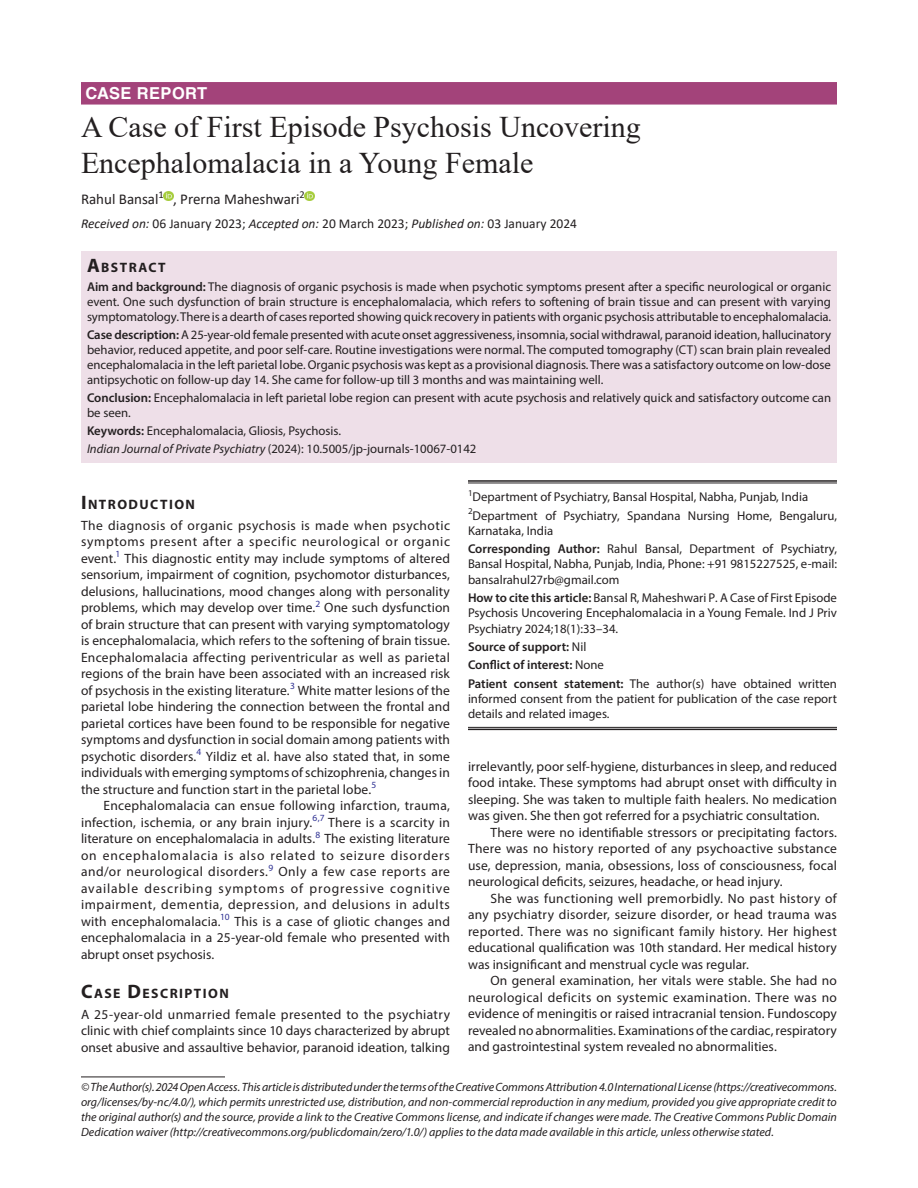
<style>
.page{position:relative;width:918px;height:1188px;background:#fff}
.page>*{position:absolute;margin:0;border:0;box-sizing:border-box;transform-origin:0 0}
.t1{font:30px/36px "Times New Roman";color:#231f20}
.ArticleType{font:700 16.5px "Helvetica LT Std";letter-spacing:.025em;color:#fff}
.AuthorName{font:15px "Calibri";color:#231f20}
.Head-1{font:700 13.65px "Myriad Pro";letter-spacing:.105em;color:#231f20}
.AbstractTitle{font:700 13.65px "Myriad Pro";letter-spacing:.105em;color:#231f20}
.Para-NoIndent{font:13.5px/16.5px "Myriad Pro";letter-spacing:.005em;color:#231f20;text-align:justify}
.Para-Indent{font:13.5px/16.5px "Myriad Pro";letter-spacing:.005em;color:#231f20;text-align:justify}
.PAS_History{font:13.5px "Calibri";color:#231f20}
.Abstract-Para-first{font:12.75px/15px "Myriad Pro";color:#231f20;text-align:justify}
.How_to_Cite{font:12.75px/15.3px "Myriad Pro";color:#231f20;text-align:justify}
.Corresponding_Author{font:12.75px/15.3px "Myriad Pro";color:#231f20;text-align:justify}
.COI{font:12.75px/15.3px "Myriad Pro";color:#231f20;text-align:justify}
.JT_DOI{font:12.75px "Myriad Pro";color:#231f20}
.Affiliation{font:12.75px/15.3px "Myriad Pro";color:#231f20}
.Affiliation-first{font:12.75px "Myriad Pro";color:#231f20}
.Keywords{font:12.75px "Myriad Pro";color:#231f20}
.Source{font:600 12.75px "Myriad Pro";color:#231f20}
.FootNote{font:italic 12px/15px "Myriad Pro";color:#231f20;text-align:justify}
.s1{font-style:italic}
.s2{font-size:19.5px}
.s3{font-weight:600}
.s4{font-weight:400}
</style>
<div class="page">
<div style="left:81px;top:82px;width:756px;height:23px;background:#a3437a"></div>
<div style="left:81px;top:251px;width:756px;height:26px;background:#eedfe8"></div>
<div style="left:81px;top:276px;width:756px;height:54px;background:#eedfe8"></div>
<div style="left:81px;top:324px;width:756px;height:69px;background:#eedfe8"></div>
<div style="left:81px;top:387px;width:756px;height:39px;background:#eedfe8"></div>
<div style="left:81px;top:420px;width:756px;height:24px;background:#eedfe8"></div>
<div style="left:81px;top:438px;width:756px;height:24px;background:#eedfe8"></div>
<svg style="left:164px;top:191px;width:9px;height:9px"></svg>
<svg style="left:305px;top:191px;width:9px;height:9px"></svg>
<hr style="left:81px;top:1077px;width:144px;height:1px;background:#231f20">
<hr style="left:468px;top:480px;width:369px;height:2px;background:#231f20">
<hr style="left:468px;top:483px;width:369px;height:1px;background:#231f20">
<hr style="left:468px;top:727px;width:369px;height:1px;background:#231f20">
<hr style="left:468px;top:729px;width:369px;height:1px;background:#231f20">
<p class="ArticleType" style="left:86px;top:83px;width:123px">CASE REPORT</p>
<p class="t1" style="left:81px;top:108px;width:561px">A Case of First Episode Psychosis Uncovering<br>Encephalomalacia in a Young Female</p>
<p class="AuthorName" style="left:81px;top:189px;width:225px">Rahul Bansal<sup>1</sup> , Prerna Maheshwari<sup>2</sup></p>
<p class="PAS_History" style="left:81px;top:214px;width:498px"><span class="s1">Received on:</span> 06 January 2023; <span class="s1">Accepted on:</span> 20 March 2023; <span class="s1">Published on:</span> 03 January 2024</p>
<p class="AbstractTitle" style="left:87px;top:258px;width:80px"><span class="s2">A</span>BSTRACT</p>
<p class="Abstract-Para-first" style="left:87px;top:279px;width:746px"><span class="s3">Aim and background:</span> The diagnosis of organic psychosis is made when psychotic symptoms present after a specific neurological or organic event. One such dysfunction of brain structure is encephalomalacia, which refers to softening of brain tissue and can present with varying symptomatology. There is a dearth of cases reported showing quick recovery in patients with organic psychosis attributable to encephalomalacia.</p>
<p class="Abstract-Para-first" style="left:87px;top:327px;width:746px"><span class="s3">Case description:</span> A 25-year-old female presented with acute onset aggressiveness, insomnia, social withdrawal, paranoid ideation, hallucinatory behavior, reduced appetite, and poor self-care. Routine investigations were normal. The computed tomography (CT) scan brain plain revealed encephalomalacia in the left parietal lobe. Organic psychosis was kept as a provisional diagnosis. There was a satisfactory outcome on low-dose antipsychotic on follow-up day 14. She came for follow-up till 3 months and was maintaining well.</p>
<p class="Abstract-Para-first" style="left:87px;top:390px;width:746px"><span class="s3">Conclusion:</span> Encephalomalacia in left parietal lobe region can present with acute psychosis and relatively quick and satisfactory outcome can be seen.</p>
<p class="Keywords" style="left:87px;top:423px;width:256px"><span class="s3">Keywords:</span> Encephalomalacia, Gliosis, Psychosis.</p>
<p class="JT_DOI" style="left:87px;top:441px;width:391px"><span class="s1">Indian Journal of Private Psychiatry</span> (2024): 10.5005/jp-journals-10067-0142</p>
<p class="Head-1" style="left:81px;top:495px;width:116px"><span class="s2">I</span>NTRODUCTION</p>
<p class="Para-NoIndent" style="left:81px;top:517px;width:371px">The diagnosis of organic psychosis is made when psychotic symptoms present after a specific neurological or organic event.<sup>1</sup> This diagnostic entity may include symptoms of altered sensorium, impairment of cognition, psychomotor disturbances, delusions, hallucinations, mood changes along with personality problems, which may develop over time.<sup>2</sup> One such dysfunction of brain structure that can present with varying symptomatology is encephalomalacia, which refers to the softening of brain tissue.<br>Encephalomalacia affecting periventricular as well as parietal regions of the brain have been associated with an increased risk of psychosis in the existing literature.<sup>3</sup> White matter lesions of the parietal lobe hindering the connection between the frontal and parietal cortices have been found to be responsible for negative symptoms and dysfunction in social domain among patients with psychotic disorders.<sup>4</sup> Yildiz et al. have also stated that, in some individuals with emerging symptoms of schizophrenia, changes in the structure and function start in the parietal lobe.<sup>5</sup></p>
<p class="Para-Indent" style="left:81px;top:797px;width:371px;text-indent:22px">Encephalomalacia can ensue following infarction, trauma, infection, ischemia, or any brain injury.<sup>6,7</sup> There is a scarcity in literature on encephalomalacia in adults.<sup>8</sup> The existing literature on encephalomalacia is also related to seizure disorders and/or neurological disorders.<sup>9</sup> Only a few case reports are available describing symptoms of progressive cognitive impairment, dementia, depression, and delusions in adults with encephalomalacia.<sup>10</sup> This is a case of gliotic changes and encephalomalacia in a 25-year-old female who presented with abrupt onset psychosis.</p>
<p class="Head-1" style="left:81px;top:984px;width:149px"><span class="s2">C</span>ASE <span class="s2">D</span>ESCRIPTION</p>
<p class="Para-NoIndent" style="left:81px;top:1006px;width:371px">A 25-year-old unmarried female presented to the psychiatry clinic with chief complaints since 10 days characterized by abrupt onset abusive and assaultive behavior, paranoid ideation, talking</p>
<p class="Affiliation-first" style="left:468px;top:489px;width:342px"><sup>1</sup>Department of Psychiatry, Bansal Hospital, Nabha, Punjab, India</p>
<p class="Affiliation" style="left:468px;top:507px;width:370px"><sup>2</sup>Department of Psychiatry, Spandana Nursing Home, Bengaluru,<br>Karnataka, India</p>
<p class="Corresponding_Author" style="left:468px;top:541px;width:371px"><span class="s3">Corresponding Author:</span> Rahul Bansal, Department of Psychiatry, Bansal Hospital, Nabha, Punjab, India, Phone: +91 9815227525, e-mail: bansalrahul27rb@gmail.com</p>
<p class="How_to_Cite" style="left:468px;top:590px;width:370px"><span class="s3">How to cite this article:</span> Bansal R, Maheshwari P<span class="s1">.</span> A Case of First Episode Psychosis Uncovering Encephalomalacia in a Young Female. Ind J Priv Psychiatry 2024;18(1):33–34.</p>
<p class="Source" style="left:468px;top:639px;width:120px">Source of support: <span class="s4">Nil</span></p>
<p class="Source" style="left:468px;top:657px;width:137px">Conflict of interest: <span class="s4">None</span></p>
<p class="COI" style="left:468px;top:675px;width:370px"><span class="s3">Patient consent statement:</span> The author(s) have obtained written informed consent from the patient for publication of the case report details and related images.</p>
<p class="Para-NoIndent" style="left:468px;top:758px;width:371px">irrelevantly, poor self-hygiene, disturbances in sleep, and reduced food intake. These symptoms had abrupt onset with difficulty in sleeping. She was taken to multiple faith healers. No medication was given. She then got referred for a psychiatric consultation.</p>
<p class="Para-Indent" style="left:468px;top:824px;width:370px;text-indent:22px">There were no identifiable stressors or precipitating factors.<br>There was no history reported of any psychoactive substance use, depression, mania, obsessions, loss of consciousness, focal neurological deficits, seizures, headache, or head injury.</p>
<p class="Para-Indent" style="left:468px;top:890px;width:371px;text-indent:22px">She was functioning well premorbidly. No past history of any psychiatry disorder, seizure disorder, or head trauma was reported. There was no significant family history. Her highest educational qualification was 10th standard. Her medical history was insignificant and menstrual cycle was regular.</p>
<p class="Para-Indent" style="left:468px;top:972px;width:371px;text-indent:22px">On general examination, her vitals were stable. She had no neurological deficits on systemic examination. There was no evidence of meningitis or raised intracranial tension. Fundoscopy revealed no abnormalities. Examinations of the cardiac, respiratory and gastrointestinal system revealed no abnormalities.</p>
<p class="FootNote" style="left:81px;top:1079px;width:758px">© The Author(s). 2024 Open Access. This article is distributed under the terms of the Creative Commons Attribution 4.0 International License (https://creativecommons. org/licenses/by-nc/4.0/), which permits unrestricted use, distribution, and non-commercial reproduction in any medium, provided you give appropriate credit to the original author(s) and the source, provide a link to the Creative Commons license, and indicate if changes were made. The Creative Commons Public Domain Dedication waiver (http://creativecommons.org/publicdomain/zero/1.0/) applies to the data made available in this article, unless otherwise stated.</p>
</div>
